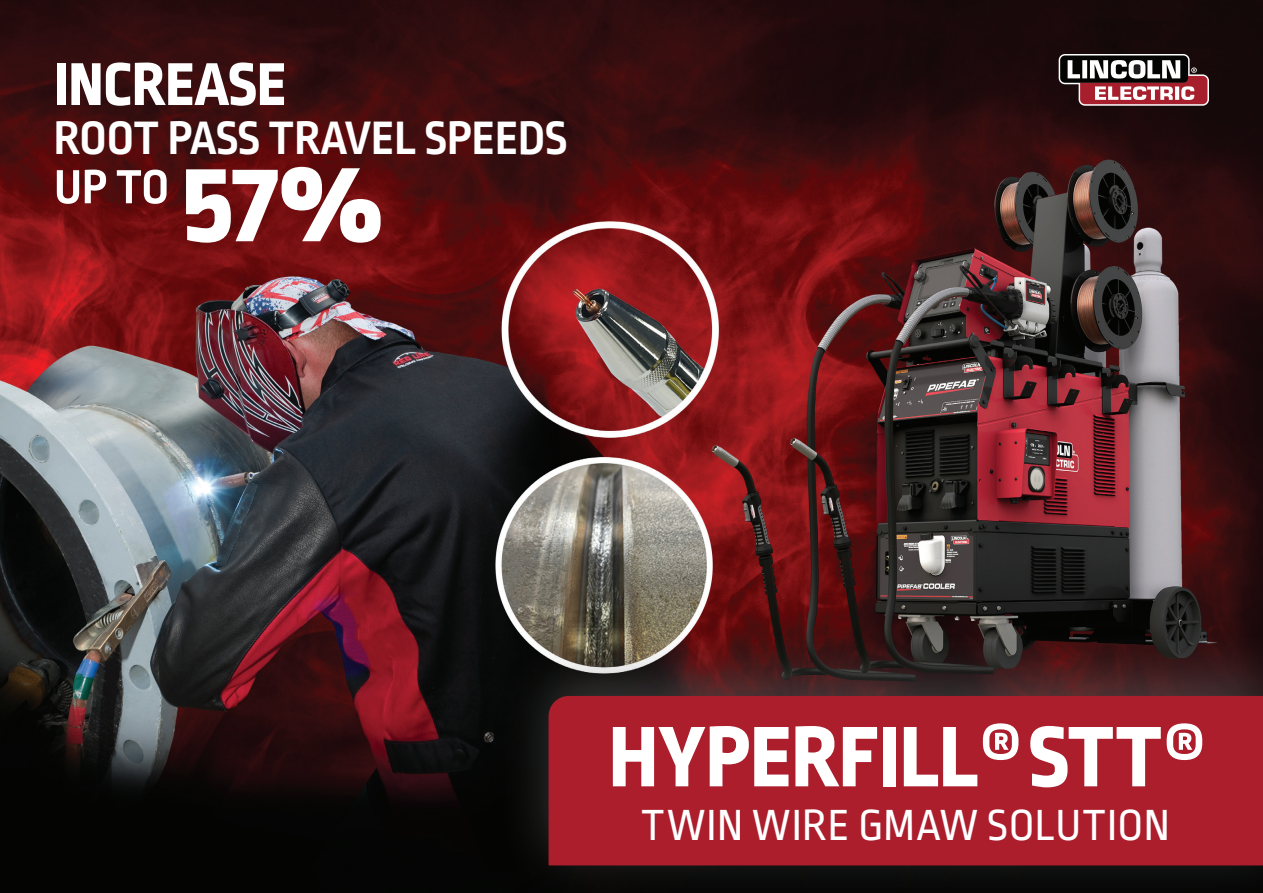
<style>
.page{position:relative;width:1263px;height:893px;background:#fff}
.page>*{position:absolute;margin:0;border:0;box-sizing:border-box;transform-origin:0 0}
.t1{font:800 119.1px "Ropa Sans Pro";color:#fff}
.t2{font:800 90.6px "Ropa Sans Pro";color:#fff}
.t3{font:800 63.75px "Ropa Sans Pro";color:#fff}
.t4{font:700 50.55px "Ropa Sans Pro";color:#fff}
.t5{font:700 49.5px "Ropa Sans Pro";color:#fff}
.t6{font:45.9px "Ropa Sans Pro";letter-spacing:.005em;color:#fff}
</style>
<div class="page">
<img style="left:0;top:0;width:1263px;height:893px">
<div style="left:496px;top:628px;width:767px;height:265px;background:#6c6d70;opacity:.49"></div>
<div style="left:549px;top:696px;width:714px;height:169px;background:#ac1e2c"></div>
<svg style="left:1059px;top:54px;width:150px;height:52px"></svg>
<h3 class="t3" style="left:54px;top:47px;width:234px">INCREASE</h3>
<p class="t5" style="left:54px;top:110px;width:515px">ROOT PASS TRAVEL SPEEDS</p>
<p class="t4" style="left:54px;top:158px;width:117px">UP TO</p>
<h1 class="t1" style="left:182px;top:133px;width:202px">57%</h1>
<h2 class="t2" style="left:609px;top:704px;width:599px">HYPERFILL®STT®</h2>
<p class="t6" style="left:641px;top:800px;width:531px">TWIN WIRE GMAW SOLUTION</p>
</div>
